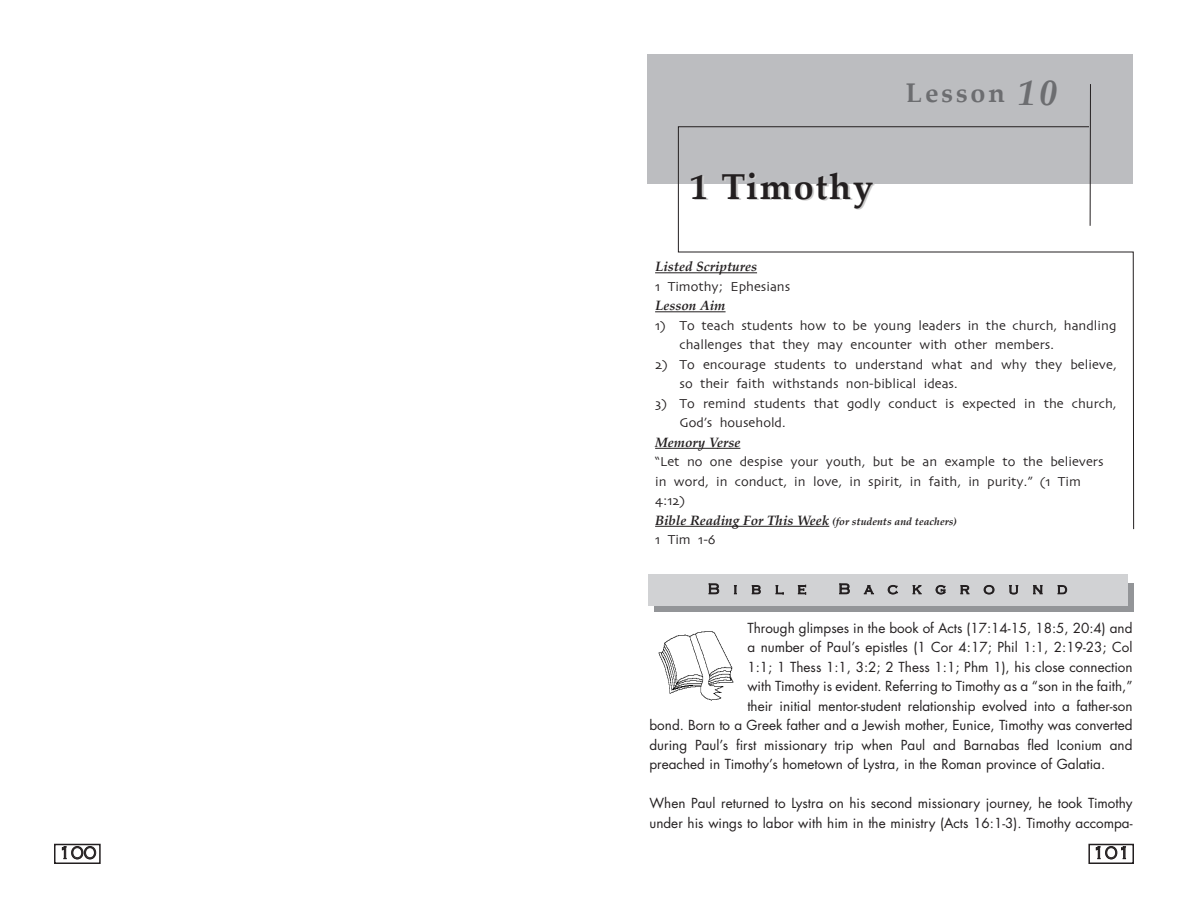
<style>
.page{position:relative;width:1188px;height:918px;background:#fff}
.page>*{position:absolute;margin:0;border:0;box-sizing:border-box;transform-origin:0 0}
.t1{font:700 36px "Palatino Linotype";letter-spacing:.05em;color:#231f20}
.t2{font:700 27px "Palatino Linotype";letter-spacing:.1em;color:#6c6d70}
.t3{font:300 18px "Copperplate Gothic";letter-spacing:-.015em;color:#231f20}
.t4{font:300 15px "Copperplate Gothic";letter-spacing:.935em;color:#231f20}
.t5{font:13.5px/19.5px "Futura";color:#231f20}
.t6{font:13.5px/19.5px "Skia";color:#231f20}
.t7{font:italic 700 13.5px "Palatino Linotype";color:#231f20}
.t8{font:italic 700 10.5px "Palatino Linotype";color:#231f20}
.s1{font-style:italic;font-size:36px}
.s2{font-size:13.5px}
</style>
<div class="page">
<div style="left:54px;top:844px;width:47px;height:20px;border:2px solid #231f20"></div>
<div style="left:1088px;top:844px;width:46px;height:20px;border:2px solid #231f20"></div>
<div style="left:647px;top:54px;width:486px;height:129px;background:#bcbdc0"></div>
<hr style="left:655px;top:272px;width:102px;height:1px;background:#231f20">
<hr style="left:655px;top:311px;width:71px;height:1px;background:#231f20">
<hr style="left:655px;top:448px;width:63px;height:1px;background:#231f20">
<hr style="left:655px;top:526px;width:156px;height:1px;background:#231f20">
<hr style="left:1090px;top:84px;width:1px;height:142px;background:#231f20">
<svg style="left:678px;top:126px;width:456px;height:404px"></svg>
<svg style="left:655px;top:583px;width:479px;height:29px;background:#9b9da0"></svg>
<div style="left:648px;top:574px;width:479px;height:31px;background:#d1d2d4"></div>
<img style="left:658px;top:631px;width:76px;height:70px">
<h1 class="t1" style="left:690px;top:172px;width:185px">1 Timothy</h1>
<h2 class="t2" style="left:906px;top:83px;width:153px">Lesson <span class="s1">10</span></h2>
<p class="t7" style="left:655px;top:262px;width:103px">Listed Scriptures</p>
<p class="t6" style="left:655px;top:277px;width:137px">1 Timothy; Ephesians</p>
<p class="t7" style="left:655px;top:301px;width:72px">Lesson Aim</p>
<p class="t6" style="left:680px;top:316px;width:438px;text-indent:-24px">1) To teach students how to be young leaders in the church, handling challenges that they may encounter with other members.</p>
<p class="t6" style="left:680px;top:355px;width:438px;text-indent:-24px">2) To encourage students to understand what and why they believe, so their faith withstands non-biblical ideas.</p>
<p class="t6" style="left:680px;top:394px;width:438px;text-indent:-24px">3) To remind students that godly conduct is expected in the church,<br>God’s household.</p>
<p class="t7" style="left:655px;top:437px;width:87px">Memory Verse</p>
<p class="t6" style="left:655px;top:452px;width:450px">“Let no one despise your youth, but be an example to the believers in word, in conduct, in love, in spirit, in faith, in purity.” (1 Tim<br>4:12)</p>
<p class="t8" style="left:655px;top:517px;width:303px"><span class="s2">Bible Reading For This Week</span> (for students and teachers)</p>
<p class="t6" style="left:655px;top:530px;width:62px">1 Tim 1-6</p>
<p class="t4" style="left:708px;top:581px;width:100px">Bible</p>
<p class="t4" style="left:839px;top:581px;width:230px">Background</p>
<p class="t5" style="left:747px;top:619px;width:387px">Through glimpses in the book of Acts (17:14-15, 18:5, 20:4) and</p>
<p class="t5" style="left:747px;top:639px;width:387px">a number of Paul’s epistles (1 Cor 4:17; Phil 1:1, 2:19-23; Col</p>
<p class="t5" style="left:747px;top:658px;width:387px">1:1; 1 Thess 1:1, 3:2; 2 Thess 1:1; Phm 1), his close connection</p>
<p class="t5" style="left:747px;top:678px;width:387px">with Timothy is evident. Referring to Timothy as a “son in the faith,”</p>
<p class="t5" style="left:747px;top:697px;width:387px">their initial mentor-student relationship evolved into a father-son</p>
<p class="t5" style="left:650px;top:717px;width:485px">bond. Born to a Greek father and a Jewish mother, Eunice, Timothy was converted</p>
<p class="t5" style="left:650px;top:736px;width:485px">during Paul’s first missionary trip when Paul and Barnabas fled Iconium and</p>
<p class="t5" style="left:650px;top:756px;width:457px">preached in Timothy’s hometown of Lystra, in the Roman province of Galatia.</p>
<p class="t5" style="left:650px;top:795px;width:485px">When Paul returned to Lystra on his second missionary journey, he took Timothy under his wings to labor with him in the ministry (Acts 16:1-3). Timothy accompa-</p>
<h3 class="t3" style="left:58px;top:843px;width:40px">100</h3>
<h3 class="t3" style="left:1092px;top:843px;width:40px">101</h3>
</div>
